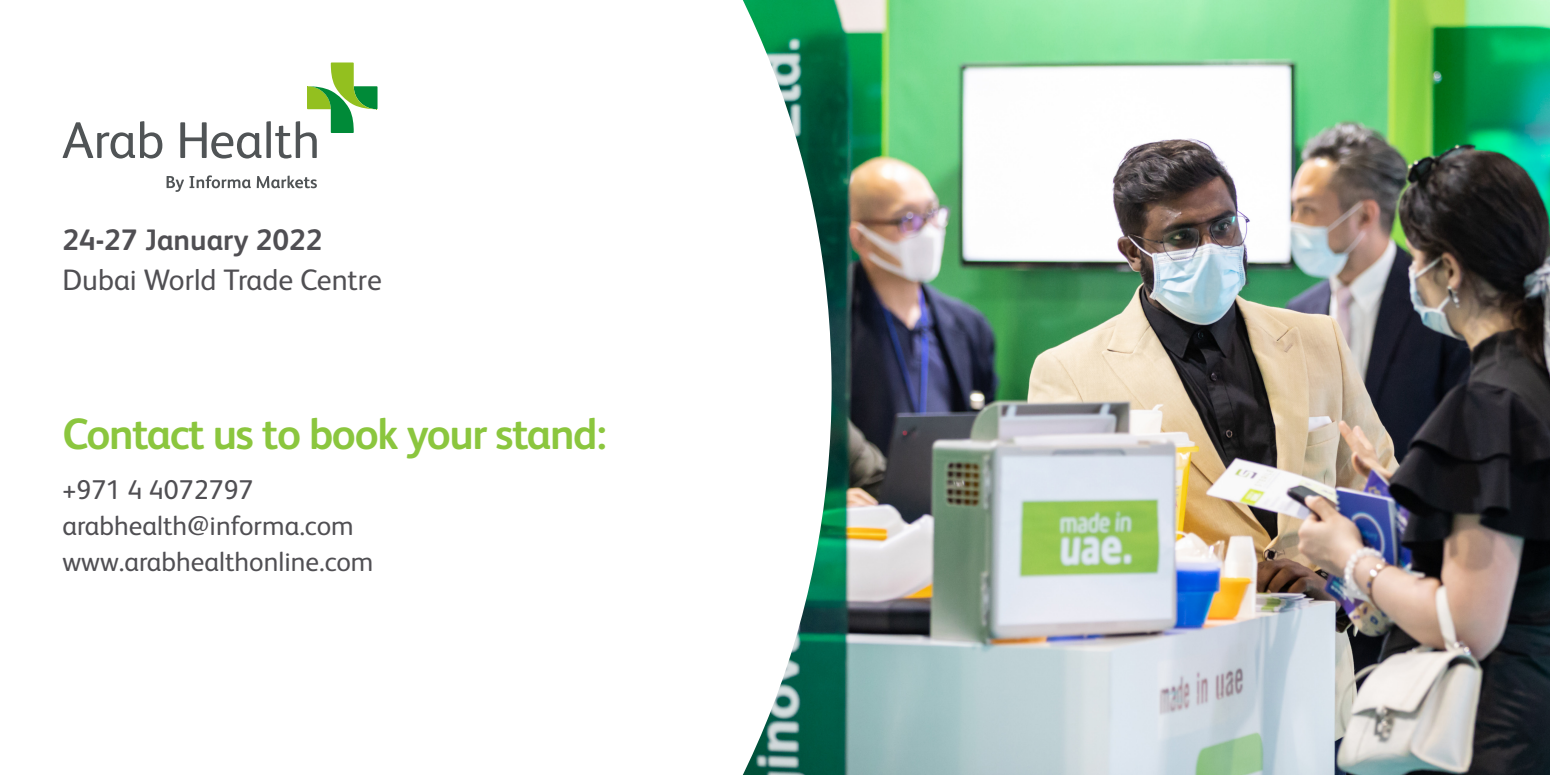
<style>
.page{position:relative;width:1550px;height:775px;background:#fff}
.page>*{position:absolute;margin:0;border:0;box-sizing:border-box;transform-origin:0 0}
.t1{font:700 43.75px "FS Albert";letter-spacing:-.03em;color:#8bc63e}
.t2{font:29.62px "FS Albert";color:#504f53}
.t3{font:700 29.62px "FS Albert";color:#504f53}
.t4{font:27.25px "FS Albert";color:#504f53}
</style>
<div class="page">
<img style="left:832px;top:0;width:718px;height:775px">
<svg style="left:162px;top:0;width:670px;height:775px"></svg>
<svg style="left:62px;top:121px;width:100px;height:38px"></svg>
<svg style="left:180px;top:63px;width:198px;height:96px"></svg>
<svg style="left:167px;top:175px;width:84px;height:17px"></svg>
<svg style="left:257px;top:176px;width:60px;height:12px"></svg>
<p class="t3" style="left:62px;top:220px;width:261px">24-27 January 2022</p>
<p class="t2" style="left:62px;top:260px;width:321px">Dubai World Trade Centre</p>
<p class="t1" style="left:62px;top:404px;width:546px">Contact us to book your stand:</p>
<p class="t4" style="left:62px;top:471px;width:193px">+971 4 4072797</p>
<p class="t4" style="left:62px;top:508px;width:293px">arabhealth@informa.com</p>
<p class="t4" style="left:62px;top:544px;width:313px">www.arabhealthonline.com</p>
</div>
